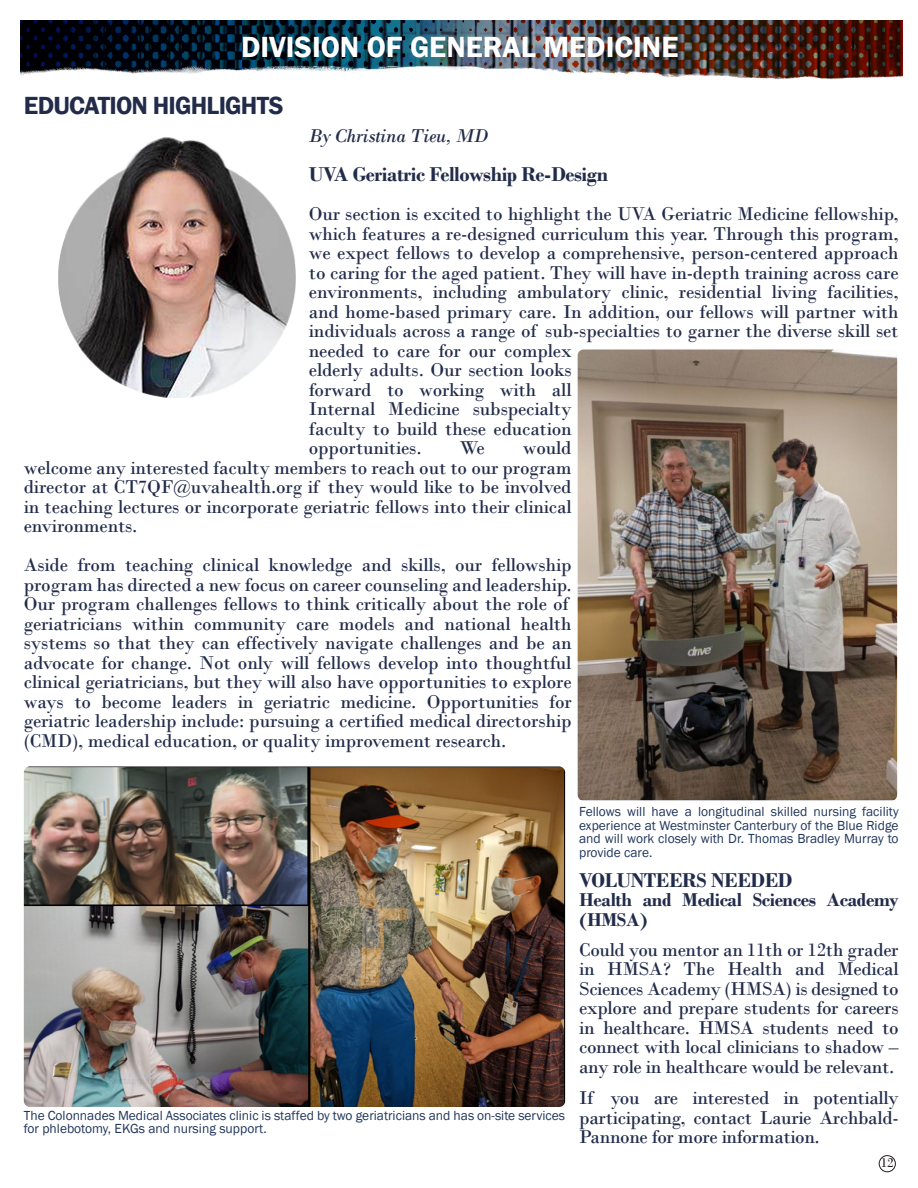
<style>
.page{position:relative;width:918px;height:1188px;background:#fff}
.page>*{position:absolute;margin:0;border:0;box-sizing:border-box;transform-origin:0 0}
.t1{font:600 30px "Franklin Gothic";color:#fff}
.t2{font:600 25.5px "Franklin Gothic";letter-spacing:-.03em;color:#222c4a}
.t3{font:700 21px "Bodoni";letter-spacing:-.02em;color:#222c4a}
.t4{font:19.5px/19.5px "Bodoni";letter-spacing:-.01em;color:#222c4a;text-align:justify}
.t5{font:700 19.5px/19.5px "Bodoni";letter-spacing:-.02em;color:#222c4a}
.t6{font:italic 19.5px "Bodoni";letter-spacing:-.02em;color:#222c4a}
.t7{font:13.5px/13.5px "Franklin Gothic";color:#20365c;text-align:justify}
.t8{font:13.5px "Bodoni";color:#231f20}
</style>
<div class="page">
<img style="left:21px;top:20px;width:882px;height:60px">
<img style="left:578px;top:350px;width:319px;height:451px">
<img style="left:58px;top:137px;width:238px;height:261px">
<img style="left:24px;top:766px;width:541px;height:341px">
<div style="left:879px;top:1155px;width:17px;height:17px;border:1px solid #231f20;border-radius:50%"></div>
<p class="t1" style="left:241px;top:28px;width:439px">DIVISION OF GENERAL MEDICINE</p>
<p class="t2" style="left:24px;top:90px;width:261px">EDUCATION HIGHLIGHTS</p>
<p class="t6" style="left:309px;top:124px;width:181px">By Christina Tieu, MD</p>
<p class="t3" style="left:309px;top:162px;width:301px">UVA Geriatric Fellowship Re-Design</p>
<p class="t4" style="left:309px;top:204px;width:591px;text-align:left">Our section is excited to highlight the UVA Geriatric Medicine fellowship, which features a re-designed curriculum this year. Through this program, we expect fellows to develop a comprehensive, person-centered approach to caring for the aged patient. They will have in-depth training across care environments, including ambulatory clinic, residential living facilities, and home-based primary care. In addition, our fellows will partner with individuals across a range of sub-specialties to garner the diverse skill set needed to care for our complex<br>elderly adults. Our section looks<br>forward to working with all<br>Internal Medicine subspecialty<br>faculty to build these education<br>opportunities.</p>
<p class="t4" style="left:24px;top:438px;width:549px;text-indent:499px">would welcome any interested faculty members to reach out to our program director at CT7QF@uvahealth.org if they would like to be involved in teaching lectures or incorporate geriatric fellows into their clinical environments.</p>
<p class="t4" style="left:24px;top:555px;width:549px;text-align:left">Aside from teaching clinical knowledge and skills, our fellowship program has directed a new focus on career counseling and leadership.<br>Our program challenges fellows to think critically about the role of geriatricians within community care models and national health systems so that they can effectively navigate challenges and be an advocate for change. Not only will fellows develop into thoughtful clinical geriatricians, but they will also have opportunities to explore ways to become leaders in geriatric medicine. Opportunities for geriatric leadership include: pursuing a certified medical directorship (CMD), medical education, or quality improvement research.</p>
<p class="t4" style="left:460px;top:438px;width:26px">We</p>
<p class="t7" style="left:24px;top:1109px;width:543px">The Colonnades Medical Associates clinic is staffed by two geriatricians and has on-site services for phlebotomy, EKGs and nursing support.</p>
<p class="t7" style="left:579px;top:805px;width:321px">Fellows will have a longitudinal skilled nursing facility experience at Westminster Canterbury of the Blue Ridge and will work closely with Dr. Thomas Bradley Murray to provide care.</p>
<p class="t3" style="left:579px;top:868px;width:215px">VOLUNTEERS NEEDED</p>
<p class="t5" style="left:579px;top:890px;width:321px">Health and Medical Sciences Academy (HMSA)</p>
<p class="t4" style="left:579px;top:940px;width:321px">Could you mentor an 11th or 12th grader in HMSA? The Health and Medical Sciences Academy (HMSA) is designed to explore and prepare students for careers in healthcare. HMSA students need to connect with local clinicians to shadow – any role in healthcare would be relevant.</p>
<p class="t4" style="left:579px;top:1088px;width:321px">If you are interested in potentially participating, contact Laurie Archbald-Pannone for more information.</p>
<p class="t8" style="left:881px;top:1155px;width:15px">12</p>
</div>
